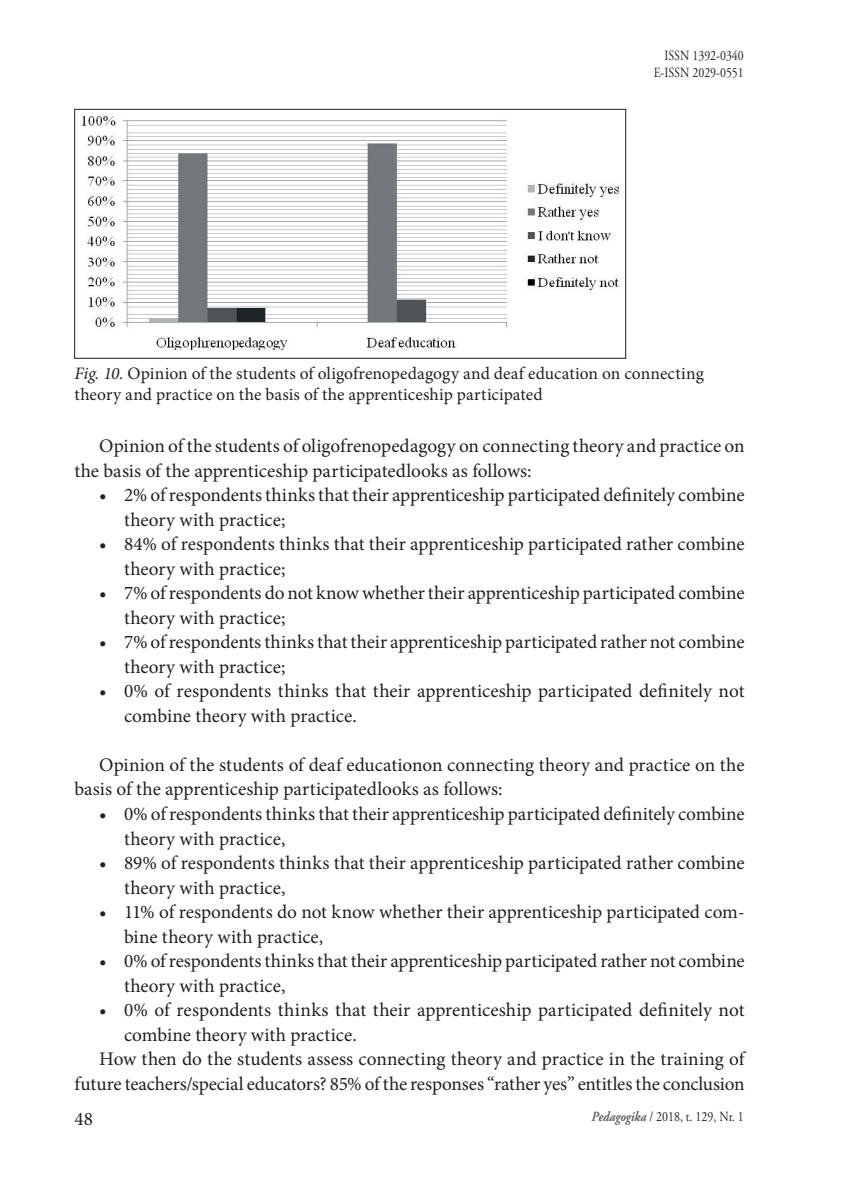
<style>
.page{position:relative;width:844px;height:1191px;background:#fff}
.page>*{position:absolute;margin:0;border:0;box-sizing:border-box;transform-origin:0 0}
.t1{font:19.25px/24.5px "Minion Pro";color:#231f20}
.t2{font:17.5px/21px "Minion Pro";color:#231f20}
.t3{font:14px/16.8px "Adobe Garamond Pro";color:#231f20;text-align:right;scale:.85 1}
.s1{font-style:italic}
.s2{font-weight:700;font-style:italic;color:#636366}
</style>
<div class="page">
<img style="left:82px;top:117px;width:537px;height:232px">
<div style="left:74px;top:109px;width:551px;height:249px;border:1px solid #231f20"></div>
<p class="t3" style="left:653px;top:48px;width:108px">ISSN 1392-0340<br>E-ISSN 2029-0551</p>
<p class="t2" style="left:74px;top:363px;width:631px"><span class="s1">Fig. 10.</span> Opinion of the students of oligofrenopedagogy and deaf education on connecting theory and practice on the basis of the apprenticeship participated</p>
<p class="t1" style="left:74px;top:434px;width:671px;text-indent:25px">Opinion of the students of oligofrenopedagogy on connecting theory and practice on the basis of the apprenticeship participatedlooks as follows:</p>
<p class="t1" style="left:124px;top:483px;width:622px;text-indent:-25px">• 2% of respondents thinks that their apprenticeship participated definitely combine theory with practice;</p>
<p class="t1" style="left:124px;top:532px;width:622px;text-indent:-25px">• 84% of respondents thinks that their apprenticeship participated rather combine theory with practice;</p>
<p class="t1" style="left:124px;top:581px;width:622px;text-indent:-25px">• 7% of respondents do not know whether their apprenticeship participated combine theory with practice;</p>
<p class="t1" style="left:124px;top:630px;width:622px;text-indent:-25px">• 7% of respondents thinks that their apprenticeship participated rather not combine theory with practice;</p>
<p class="t1" style="left:124px;top:679px;width:621px;text-indent:-25px">• 0% of respondents thinks that their apprenticeship participated definitely not combine theory with practice.</p>
<p class="t1" style="left:74px;top:752px;width:671px;text-indent:25px">Opinion of the students of deaf educationon connecting theory and practice on the basis of the apprenticeship participatedlooks as follows:</p>
<p class="t1" style="left:124px;top:801px;width:622px;text-indent:-25px">• 0% of respondents thinks that their apprenticeship participated definitely combine theory with practice,</p>
<p class="t1" style="left:124px;top:850px;width:622px;text-indent:-25px">• 89% of respondents thinks that their apprenticeship participated rather combine theory with practice,</p>
<p class="t1" style="left:124px;top:899px;width:622px;text-indent:-25px">• 11% of respondents do not know whether their apprenticeship participated com&shy;bine theory with practice,</p>
<p class="t1" style="left:124px;top:948px;width:622px;text-indent:-25px">• 0% of respondents thinks that their apprenticeship participated rather not combine theory with practice,</p>
<p class="t1" style="left:99px;top:997px;width:646px">• 0% of respondents thinks that their apprenticeship participated definitely not</p>
<p class="t1" style="left:124px;top:1022px;width:234px">combine theory with practice.</p>
<p class="t1" style="left:99px;top:1046px;width:646px">How then do the students assess connecting theory and practice in the training of</p>
<p class="t1" style="left:74px;top:1071px;width:671px">future teachers/special educators? 85% of the responses “rather yes” entitles the conclusion</p>
<p class="t1" style="left:74px;top:1106px;width:20px">48</p>
<p class="t3" style="left:591px;top:1109px;width:180px"><span class="s2">Pedagogika</span> / 2018, t. 129, Nr. 1</p>
</div>
